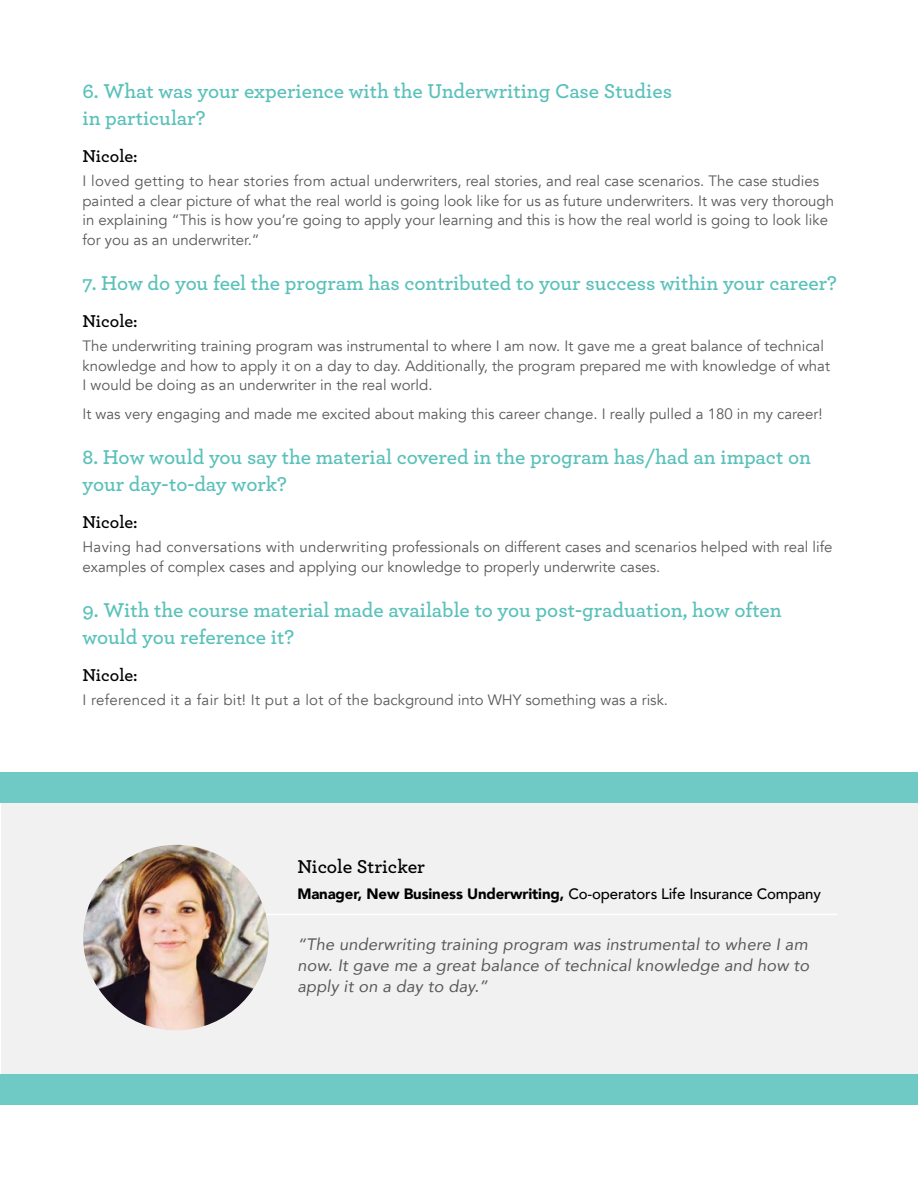
<style>
.page{position:relative;width:918px;height:1188px;background:#fff}
.page>*{position:absolute;margin:0;border:0;box-sizing:border-box;transform-origin:0 0}
.t1{font:600 21px/27px "Archer";color:#5ac1ba}
.t2{font:600 19.5px "Archer";color:#000}
.t3{font:600 18px "Archer";color:#000}
.t4{font:italic 16.5px/21px "Avenir";letter-spacing:.01em;color:#58595b;text-align:justify}
.t5{font:15px/19.5px "Avenir";color:#58595b}
.t6{font:900 15px "Avenir";letter-spacing:-.01em;color:#000}
.s1{font-weight:500}
</style>
<div class="page">
<div style="left:1px;top:802px;width:917px;height:272px;background:#f2f1f1"></div>
<hr style="left:243px;top:914px;width:594px;height:1px;background:#fff">
<img style="left:83px;top:845px;width:186px;height:185px;border-radius:93px">
<div style="left:0;top:772px;width:918px;height:30px;background:#6fc9c4"></div>
<div style="left:0;top:1074px;width:918px;height:31px;background:#6fc9c4"></div>
<h1 class="t1" style="left:82px;top:76px;width:591px">6. What was your experience with the Underwriting Case Studies in particular?</h1>
<p class="t3" style="left:82px;top:143px;width:57px">Nicole:</p>
<p class="t5" style="left:82px;top:172px;width:753px">I loved getting to hear stories from actual underwriters, real stories, and real case scenarios. The case studies painted a clear picture of what the real world is going look like for us as future underwriters. It was very thorough in explaining “This is how you’re going to apply your learning and this is how the real world is going to look like for you as an underwriter.”</p>
<h1 class="t1" style="left:82px;top:268px;width:756px">7. How do you feel the program has contributed to your success within your career?</h1>
<p class="t3" style="left:82px;top:308px;width:57px">Nicole:</p>
<p class="t5" style="left:82px;top:337px;width:749px">The underwriting training program was instrumental to where I am now. It gave me a great balance of technical knowledge and how to apply it on a day to day. Additionally, the program prepared me with knowledge of what<br>I would be doing as an underwriter in the real world.</p>
<p class="t5" style="left:82px;top:404px;width:742px">It was very engaging and made me excited about making this career change. I really pulled a 180 in my career!</p>
<h1 class="t1" style="left:82px;top:442px;width:730px">8. How would you say the material covered in the program has/had an impact on your day-to-day work?</h1>
<p class="t3" style="left:82px;top:509px;width:57px">Nicole:</p>
<p class="t5" style="left:82px;top:538px;width:752px">Having had conversations with underwriting professionals on different cases and scenarios helped with real life examples of complex cases and applying our knowledge to properly underwrite cases.</p>
<h1 class="t1" style="left:82px;top:595px;width:701px">9. With the course material made available to you post-graduation, how often would you reference it?</h1>
<p class="t3" style="left:82px;top:662px;width:57px">Nicole:</p>
<p class="t5" style="left:82px;top:691px;width:587px">I referenced it a fair bit! It put a lot of the background into WHY something was a risk.</p>
<h2 class="t2" style="left:297px;top:852px;width:129px">Nicole Stricker</h2>
<p class="t6" style="left:297px;top:881px;width:525px">Manager, New Business Underwriting, <span class="s1">Co-operators Life Insurance Company</span></p>
<p class="t4" style="left:297px;top:933px;width:514px">“The underwriting training program was instrumental to where I am now. It gave me a great balance of technical knowledge and how to apply it on a day to day.”</p>
</div>
